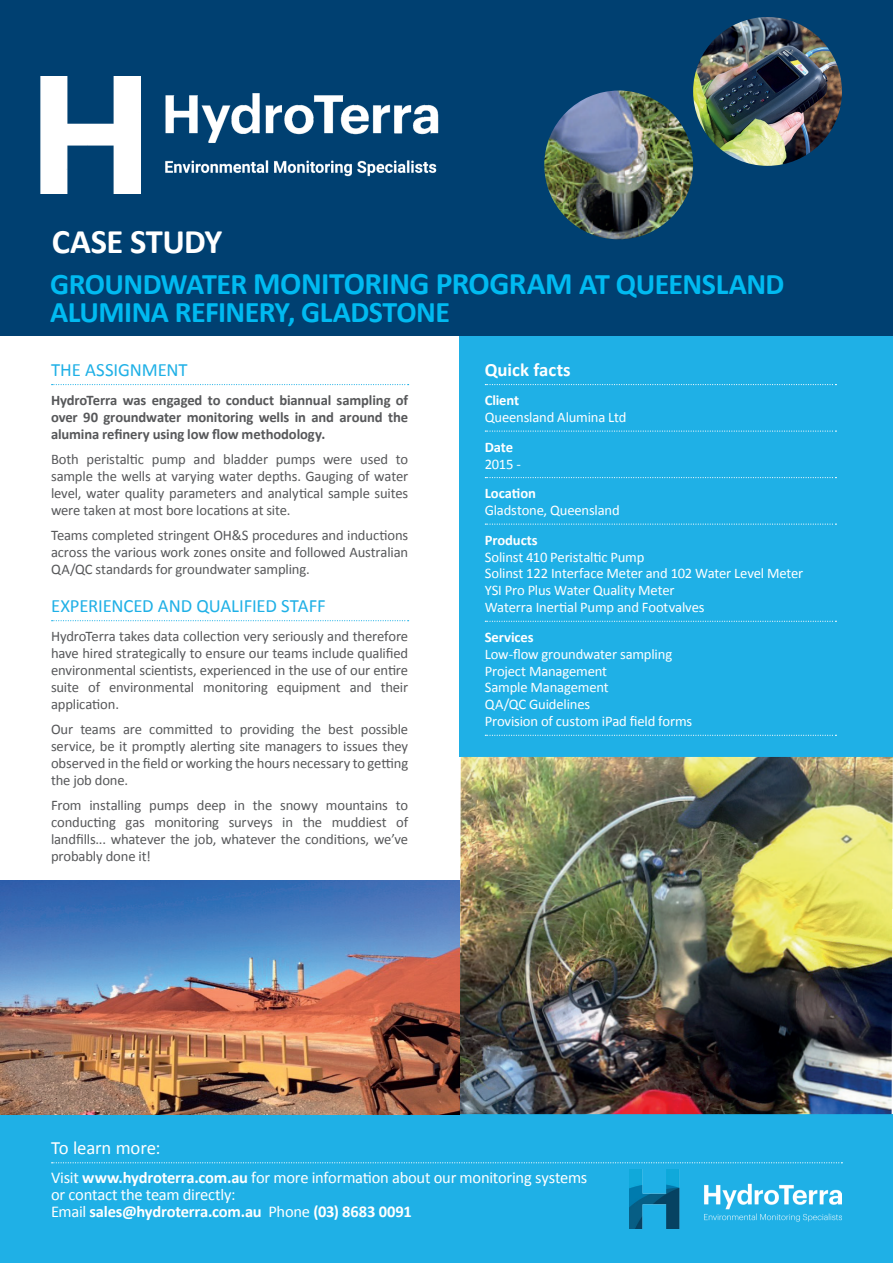
<style>
.page{position:relative;width:893px;height:1263px;background:#fff}
.page>*{position:absolute;margin:0;border:0;box-sizing:border-box;transform-origin:0 0}
.t1{font:700 34.5px "Calibri";letter-spacing:-.015em;color:#fff}
.t2{font:700 30px/28.5px "Calibri";letter-spacing:-.02em;color:#00baf1}
.t3{font:18.75px "Calibri";letter-spacing:-.01em;color:#1fb0e6}
.t4{font:18.75px "Calibri";letter-spacing:-.005em;color:#fff}
.t5{font:700 18.75px "Calibri";color:#fff}
.t6{font:16.5px/17px "Calibri";letter-spacing:-.015em;color:#fff}
.t7{font:14.7px/17px "Calibri";letter-spacing:-.01em;color:#57585a;text-align:justify}
.t8{font:14.7px/17px "Calibri";letter-spacing:-.015em;color:#fff}
.t9{font:700 14.7px/17px "Calibri";letter-spacing:-.01em;color:#57585a;text-align:justify}
.t10{font:700 14.7px "Calibri";letter-spacing:-.01em;color:#fff}
.s1{font-size:31.5px}
.s2{font-weight:700}
</style>
<div class="page">
<div style="left:0;top:1114px;width:893px;height:149px;background:#1fb0e6"></div>
<svg style="left:52px;top:1162px;width:790px;height:1px"></svg>
<img style="left:629px;top:1170px;width:213px;height:59px">
<svg style="left:52px;top:384px;width:357px;height:1px"></svg>
<svg style="left:52px;top:620px;width:357px;height:1px"></svg>
<div style="left:459px;top:336px;width:434px;height:421px;background:#1fb0e6"></div>
<svg style="left:485px;top:384px;width:351px;height:1px"></svg>
<svg style="left:485px;top:430px;width:351px;height:2px"></svg>
<svg style="left:485px;top:477px;width:351px;height:1px"></svg>
<svg style="left:485px;top:524px;width:351px;height:1px"></svg>
<svg style="left:485px;top:621px;width:351px;height:1px"></svg>
<svg style="left:485px;top:735px;width:351px;height:1px"></svg>
<div style="left:0;top:0;width:893px;height:336px;background:#004071"></div>
<img style="left:40px;top:77px;width:509px;height:116px">
<img style="left:544px;top:91px;width:149px;height:148px;border-radius:74px">
<img style="left:693px;top:17px;width:149px;height:149px;border-radius:74px">
<img style="left:460px;top:757px;width:433px;height:357px">
<img style="left:0;top:881px;width:459px;height:233px">
<h1 class="t1" style="left:52px;top:217px;width:172px">CASE STUDY</h1>
<h2 class="t2" style="left:50px;top:269px;width:736px">GROUNDWATER <span class="s1">MONITORING PROGRAM</span> AT QUEENSLAND<br>ALUMINA REFINERY, GLADSTONE</h2>
<p class="t3" style="left:51px;top:356px;width:138px">THE ASSIGNMENT</p>
<p class="t9" style="left:51px;top:391px;width:359px">HydroTerra was engaged to conduct biannual sampling of over 90 groundwater monitoring wells in and around the alumina refinery using low flow methodology.</p>
<p class="t7" style="left:51px;top:450px;width:359px">Both peristaltic pump and bladder pumps were used to sample the wells at varying water depths. Gauging of water level, water quality parameters and analytical sample suites were taken at most bore locations at site.</p>
<p class="t7" style="left:51px;top:526px;width:359px">Teams completed stringent OH&amp;S procedures and inductions across the various work zones onsite and followed Australian QA/QC standards for groundwater sampling.</p>
<p class="t3" style="left:51px;top:592px;width:276px">EXPERIENCED AND QUALIFIED STAFF</p>
<p class="t7" style="left:51px;top:627px;width:359px">HydroTerra takes data collection very seriously and therefore have hired strategically to ensure our teams include qualified environmental scientists, experienced in the use of our entire suite of environmental monitoring equipment and their application.</p>
<p class="t7" style="left:51px;top:720px;width:359px">Our teams are committed to providing the best possible service, be it promptly alerting site managers to issues they observed in the field or working the hours necessary to getting the job done.</p>
<p class="t7" style="left:51px;top:796px;width:359px">From installing pumps deep in the snowy mountains to conducting gas monitoring surveys in the muddiest of landfills... whatever the job, whatever the conditions, we’ve probably done it!</p>
<p class="t5" style="left:485px;top:356px;width:87px">Quick facts</p>
<p class="t10" style="left:485px;top:390px;width:36px">Client</p>
<p class="t8" style="left:485px;top:408px;width:143px">Queensland Alumina Ltd</p>
<p class="t10" style="left:485px;top:436px;width:30px">Date</p>
<p class="t8" style="left:485px;top:455px;width:38px">2015 -</p>
<p class="t10" style="left:485px;top:483px;width:53px">Location</p>
<p class="t8" style="left:485px;top:501px;width:137px">Gladstone, Queensland</p>
<p class="t10" style="left:485px;top:529px;width:55px">Products</p>
<p class="t8" style="left:485px;top:548px;width:320px">Solinst 410 Peristaltic Pump<br>Solinst 122 Interface Meter and 102 Water Level Meter YSI Pro Plus Water Quality Meter<br>Waterra Inertial Pump and Footvalves</p>
<p class="t10" style="left:485px;top:626px;width:50px">Services</p>
<p class="t8" style="left:485px;top:645px;width:209px">Low-flow groundwater sampling<br>Project Management<br>Sample Management<br>QA/QC Guidelines<br>Provision of custom iPad field forms</p>
<p class="t4" style="left:51px;top:1134px;width:111px">To learn more:</p>
<p class="t6" style="left:51px;top:1169px;width:538px">Visit <span class="s2">www.hydroterra.com.au</span> for more information about our monitoring systems or contact the team directly:<br>Email <span class="s2">sales@hydroterra.com.au</span> Phone <span class="s2">(03) 8683 0091</span></p>
</div>
